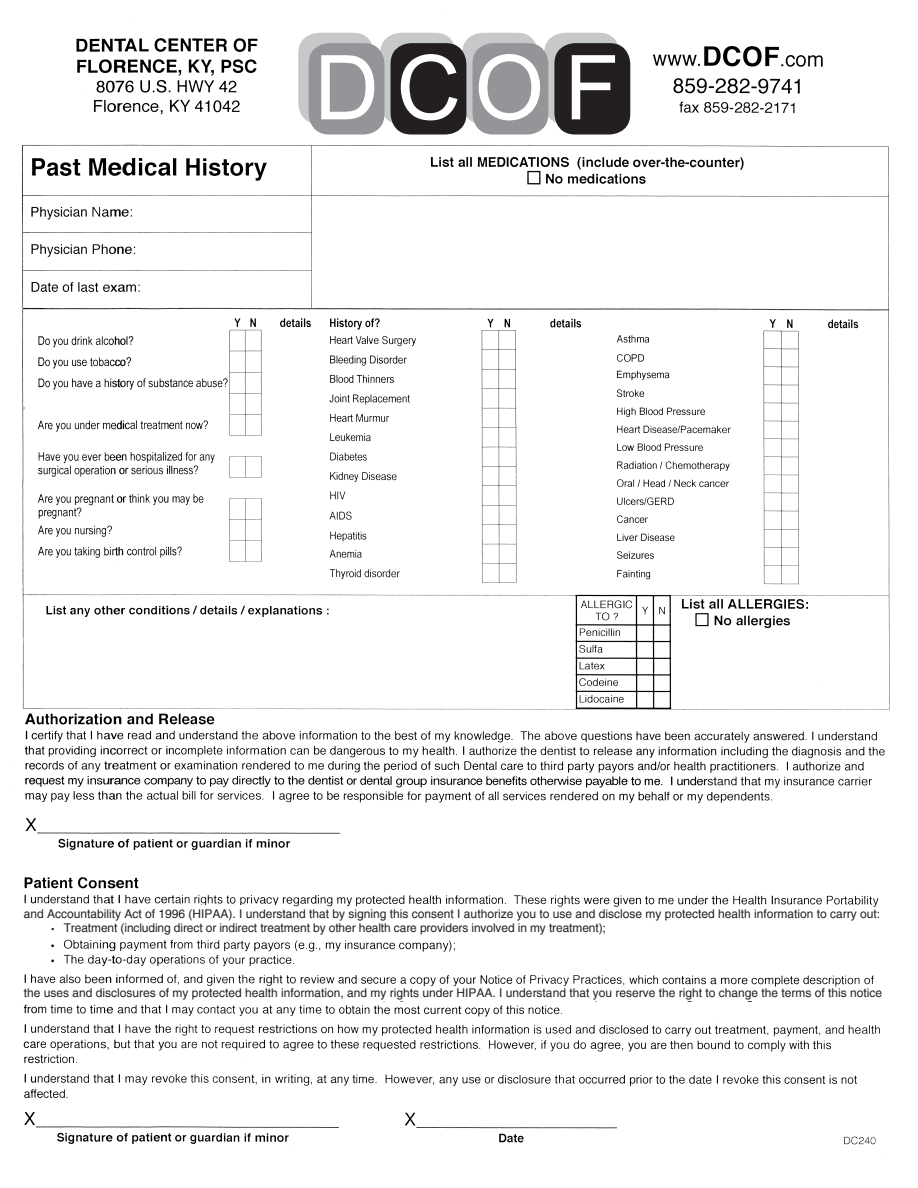
<style>
.page{position:relative;width:918px;height:1188px;background:#fff}
.page>*{position:absolute;margin:0;border:0;box-sizing:border-box;transform-origin:0 0}
.t1{font:89.7px "Arial";color:#fff}
.t2{font:21px "Minion Pro";color:#231f20}
.t3{font:12px "Helvetica";color:#231f20}
</style>
<div class="page">
<img style="left:21px;top:10px;width:869px;height:1135px">
<div style="left:284px;top:14px;width:359px;height:127px;background:#fff"></div>
<div style="left:298px;top:33px;width:76px;height:91px;background:#c7c8ca;border-radius:21px"></div>
<div style="left:380px;top:33px;width:76px;height:91px;background:#c7c8ca;border-radius:21px"></div>
<div style="left:462px;top:33px;width:76px;height:91px;background:#c7c8ca;border-radius:21px"></div>
<div style="left:544px;top:33px;width:76px;height:91px;background:#c7c8ca;border-radius:21px"></div>
<div style="left:309px;top:43px;width:75px;height:92px;background:#939598;border-radius:21px"></div>
<div style="left:391px;top:43px;width:75px;height:92px;background:#231f20;border-radius:21px"></div>
<div style="left:472px;top:43px;width:76px;height:92px;background:#939598;border-radius:21px"></div>
<div style="left:554px;top:43px;width:76px;height:92px;background:#231f20;border-radius:21px"></div>
<div style="left:25px;top:391px;width:177px;height:23px;background:#fff"></div>
<hr style="left:184px;top:906px;width:101px;height:4px;background:#fff">
<div style="left:24px;top:909px;width:873px;height:29px;background:#fff"></div>
<div style="left:476px;top:990px;width:17px;height:18px;background:#fff"></div>
<div style="left:24px;top:988px;width:873px;height:13px;background:#fff"></div>
<div style="left:588px;top:1113px;width:100px;height:8px;background:#fff"></div>
<p class="t1" style="left:314px;top:37px;width:306px">DCOF</p>
<p class="t3" style="left:24px;top:906px;width:858px">and Accountability Act of 1996 (HIPAA). I understand that by signing this consent I authorize you to use and disclose my protected health information to carry out:</p>
<p class="t3" style="left:64px;top:921px;width:544px">Treatment (including direct or indirect treatment by other health care providers involved in my treatment);</p>
<p class="t2" style="left:50px;top:909px;width:6px">.</p>
<p class="t3" style="left:24px;top:986px;width:860px">the uses and disclosures of my protected health information, and my rights under HIPAA. I understand that you reserve the right to change the terms of this notice</p>
</div>
